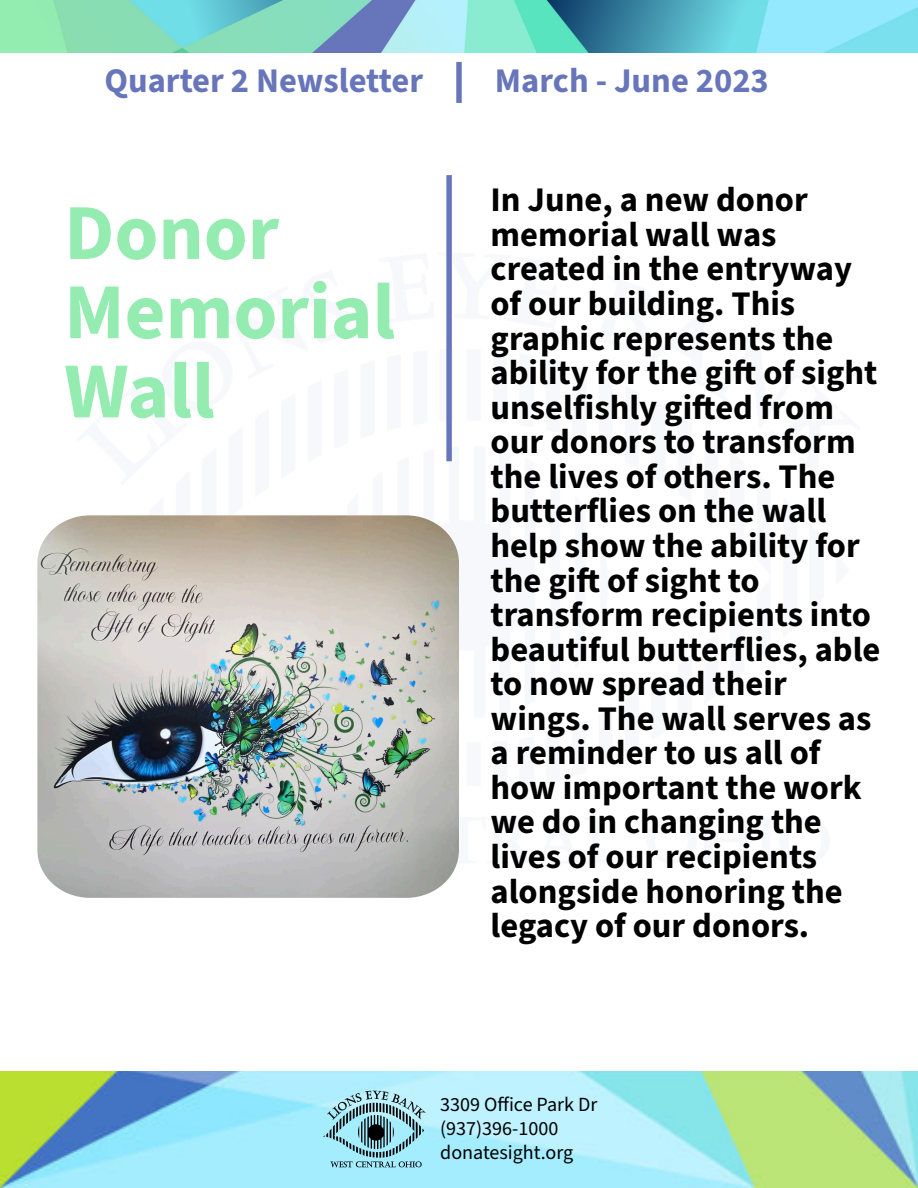
<style>
.page{position:relative;width:918px;height:1188px;background:#fff}
.page>*{position:absolute;margin:0;border:0;box-sizing:border-box;transform-origin:0 0}
.t1{font:700 79.2px/79.2px "Source Sans 3";color:#94ecb0}
.t2{font:700 34.5px/34.5px "Source Sans 3";color:#000}
.t3{font:700 34.5px "Source Sans 3";color:#6776ba}
.t4{font:20.1px/24px "Source Sans 3";color:#000}
</style>
<div class="page">
<img style="left:0;top:0;width:918px;height:53px">
<img style="left:0;top:1071px;width:918px;height:117px">
<img style="left:321px;top:1091px;width:109px;height:78px">
<div style="left:456px;top:62px;width:6px;height:41px;background:#6776ba"></div>
<img style="left:37px;top:515px;width:422px;height:383px">
<div style="left:446px;top:175px;width:6px;height:286px;background:#6776ba"></div>
<p class="t3" style="left:104px;top:58px;width:320px">Quarter 2 Newsletter</p>
<p class="t3" style="left:495px;top:58px;width:275px">March - June 2023</p>
<h1 class="t1" style="left:64px;top:193px;width:332px">Donor<br>Memorial<br>Wall</h1>
<p class="t2" style="left:491px;top:183px;width:391px">In June, a new donor memorial wall was created in the entryway of our building. This graphic represents the ability for the gift of sight unselfishly gifted from our donors to transform the lives of others. The butterflies on the wall help show the ability for the gift of sight to transform recipients into beautiful butterflies, able to now spread their wings. The wall serves as a reminder to us all of how important the work we do in changing the lives of our recipients alongside honoring the legacy of our donors.</p>
<p class="t4" style="left:440px;top:1092px;width:159px">3309 Office Park Dr (937)396-1000 donatesight.org</p>
</div>
